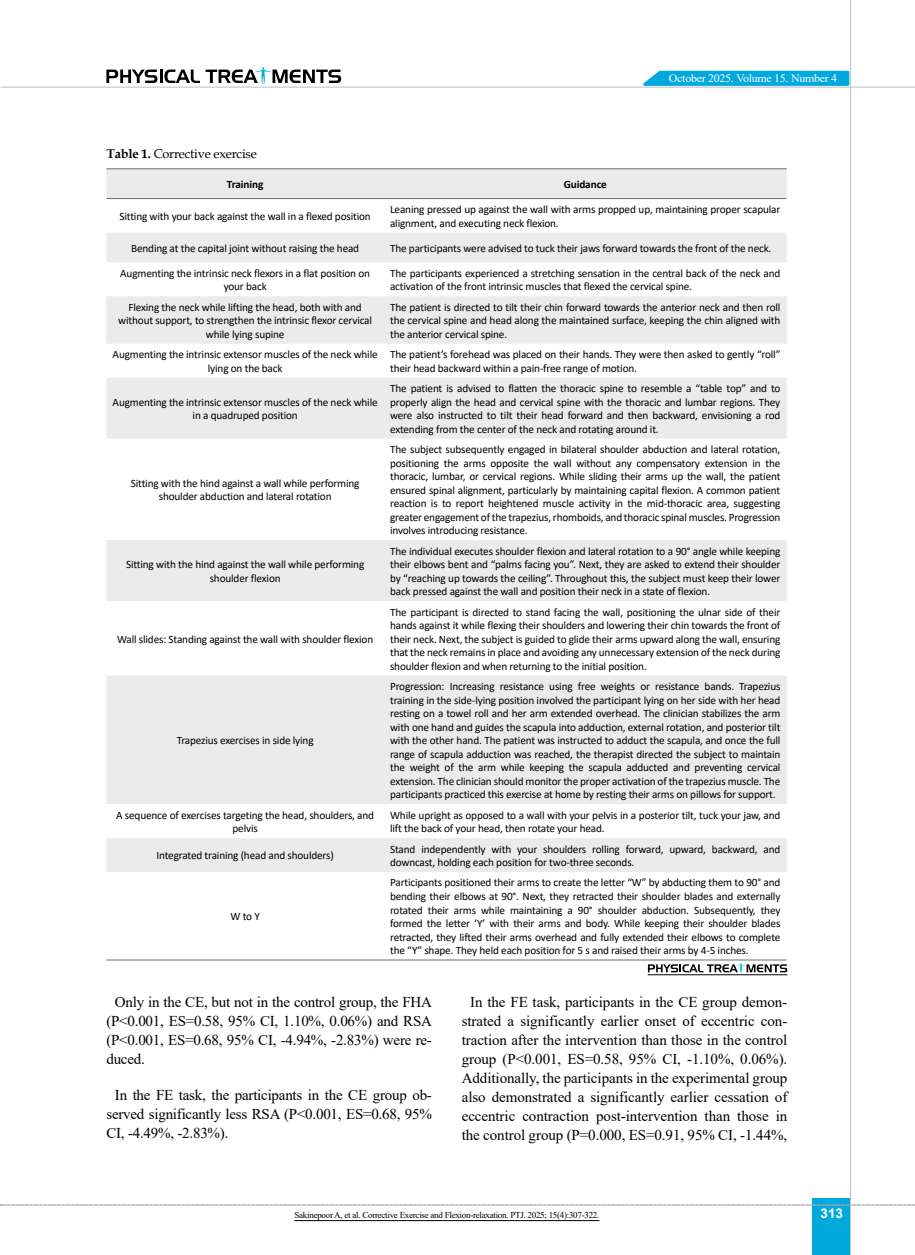
<style>
.page{position:relative;width:915px;height:1255px;background:#fff}
.page>*{position:absolute;margin:0;border:0;box-sizing:border-box;transform-origin:0 0}
.t1{font:15px/19px "Times New Roman";letter-spacing:-.005em;color:#000;text-align:justify}
.t2{font:700 13.5px "Arial";color:#fff}
.t3{font:12.75px "Book Antiqua";letter-spacing:-.015em;color:#000}
.t4{font:11.4px "Times New Roman";letter-spacing:-.025em;color:#fff;scale:1.05 1}
.t5{font:11.25px/13.5px "Calibri";letter-spacing:-.015em;color:#000;text-align:center}
.t6{font:700 11.25px "Calibri";letter-spacing:-.01em;color:#000}
.t7{font:9px "Times New Roman";letter-spacing:-.03em;color:#000}
.s1{font-weight:700}
</style>
<div class="page">
<div style="left:812px;top:1198px;width:38px;height:56px;background:#00a9dd"></div>
<hr style="left:849px;top:0;width:1px;height:1254px;background:#c2c4c6">
<hr style="left:0;top:87px;width:914px;height:1px;background:#c2c4c6">
<svg style="left:635px;top:69px;width:215px;height:18px;background:#36bae3"></svg>
<svg style="left:106px;top:67px;width:235px;height:17px"></svg>
<svg style="left:1px;top:1204px;width:914px;height:1px"></svg>
<svg style="left:106px;top:169px;width:680px;height:703px;fill:#ebebec"></svg>
<hr style="left:106px;top:959px;width:278px;height:1px;background:#6d6e71">
<hr style="left:384px;top:959px;width:402px;height:1px;background:#6d6e71">
<hr style="left:106px;top:168px;width:278px;height:1px;background:#6d6e71">
<hr style="left:384px;top:168px;width:402px;height:1px;background:#6d6e71">
<hr style="left:106px;top:198px;width:278px;height:1px;background:#6d6e71">
<hr style="left:384px;top:198px;width:402px;height:1px;background:#6d6e71">
<svg style="left:647px;top:963px;width:140px;height:9px"></svg>
<hr style="left:647px;top:974px;width:140px;height:1px;background:#000">
<hr style="left:294px;top:1220px;width:305px;height:1px;background:#000">
<p class="t4" style="left:668px;top:70px;width:162px">October 2025. Volume 15. Number 4</p>
<p class="t3" style="left:106px;top:145px;width:152px"><span class="s1">Table 1.</span> Corrective exercise</p>
<p class="t6" style="left:227px;top:176px;width:38px">Training</p>
<p class="t6" style="left:563px;top:176px;width:45px">Guidance</p>
<p class="t5" style="left:119px;top:209px;width:253px">Sitting with your back against the wall in a flexed position</p>
<p class="t5" style="left:390px;top:202px;width:391px;text-align:left">Leaning pressed up against the wall with arms propped up, maintaining proper scapular alignment, and executing neck flexion.</p>
<p class="t5" style="left:131px;top:241px;width:229px">Bending at the capital joint without raising the head</p>
<p class="t5" style="left:390px;top:241px;width:383px">The participants were advised to tuck their jaws forward towards the front of the neck.</p>
<p class="t5" style="left:120px;top:266px;width:251px">Augmenting the intrinsic neck flexors in a flat position on your back</p>
<p class="t5" style="left:390px;top:266px;width:392px;text-align:left">The participants experienced a stretching sensation in the central back of the neck and activation of the front intrinsic muscles that flexed the cervical spine.</p>
<p class="t5" style="left:118px;top:300px;width:255px">Flexing the neck while lifting the head, both with and without support, to strengthen the intrinsic flexor cervical while lying supine</p>
<p class="t5" style="left:390px;top:300px;width:392px;text-align:justify">The patient is directed to tilt their chin forward towards the anterior neck and then roll the cervical spine and head along the maintained surface, keeping the chin aligned with the anterior cervical spine.</p>
<p class="t5" style="left:113px;top:347px;width:266px">Augmenting the intrinsic extensor muscles of the neck while lying on the back</p>
<p class="t5" style="left:390px;top:347px;width:391px;text-align:left">The patient’s forehead was placed on their hands. They were then asked to gently “roll” their head backward within a pain-free range of motion.</p>
<p class="t5" style="left:113px;top:395px;width:266px">Augmenting the intrinsic extensor muscles of the neck while in a quadruped position</p>
<p class="t5" style="left:390px;top:381px;width:392px;text-align:justify">The patient is advised to flatten the thoracic spine to resemble a “table top” and to properly align the head and cervical spine with the thoracic and lumbar regions. They were also instructed to tilt their head forward and then backward, envisioning a rod extending from the center of the neck and rotating around it.</p>
<p class="t5" style="left:131px;top:476px;width:230px">Sitting with the hind against a wall while performing shoulder abduction and lateral rotation</p>
<p class="t5" style="left:126px;top:557px;width:240px">Sitting with the hind against the wall while performing shoulder flexion</p>
<p class="t5" style="left:117px;top:631px;width:258px">Wall slides: Standing against the wall with shoulder flexion</p>
<p class="t5" style="left:177px;top:733px;width:138px">Trapezius exercises in side lying</p>
<p class="t5" style="left:390px;top:442px;width:392px;text-align:justify">The subject subsequently engaged in bilateral shoulder abduction and lateral rotation, positioning the arms opposite the wall without any compensatory extension in the thoracic, lumbar, or cervical regions. While sliding their arms up the wall, the patient ensured spinal alignment, particularly by maintaining capital flexion. A common patient reaction is to report heightened muscle activity in the mid-thoracic area, suggesting greater engagement of the trapezius, rhomboids, and thoracic spinal muscles. Progression involves introducing resistance.</p>
<p class="t5" style="left:390px;top:544px;width:391px;text-align:justify">The individual executes shoulder flexion and lateral rotation to a 90° angle while keeping their elbows bent and “palms facing you”. Next, they are asked to extend their shoulder by “reaching up towards the ceiling”. Throughout this, the subject must keep their lower back pressed against the wall and position their neck in a state of flexion.</p>
<p class="t5" style="left:390px;top:604px;width:392px;text-align:justify">The participant is directed to stand facing the wall, positioning the ulnar side of their hands against it while flexing their shoulders and lowering their chin towards the front of their neck. Next, the subject is guided to glide their arms upward along the wall, ensuring that the neck remains in place and avoiding any unnecessary extension of the neck during shoulder flexion and when returning to the initial position.</p>
<p class="t5" style="left:390px;top:679px;width:392px;text-align:justify">Progression: Increasing resistance using free weights or resistance bands. Trapezius training in the side-lying position involved the participant lying on her side with her head resting on a towel roll and her arm extended overhead. The clinician stabilizes the arm with one hand and guides the scapula into adduction, external rotation, and posterior tilt with the other hand. The patient was instructed to adduct the scapula, and once the full range of scapula adduction was reached, the therapist directed the subject to maintain the weight of the arm while keeping the scapula adducted and preventing cervical extension. The clinician should monitor the proper activation of the trapezius muscle. The participants practiced this exercise at home by resting their arms on pillows for support.</p>
<p class="t5" style="left:116px;top:807px;width:259px">A sequence of exercises targeting the head, shoulders, and pelvis</p>
<p class="t5" style="left:390px;top:807px;width:392px;text-align:left">While upright as opposed to a wall with your pelvis in a posterior tilt, tuck your jaw, and lift the back of your head, then rotate your head.</p>
<p class="t5" style="left:156px;top:848px;width:179px">Integrated training (head and shoulders)</p>
<p class="t5" style="left:390px;top:841px;width:392px;text-align:left">Stand independently with your shoulders rolling forward, upward, backward, and downcast, holding each position for two-three seconds.</p>
<p class="t5" style="left:230px;top:909px;width:31px">W to Y</p>
<p class="t5" style="left:390px;top:875px;width:392px;text-align:justify">Participants positioned their arms to create the letter “W” by abducting them to 90° and bending their elbows at 90°. Next, they retracted their shoulder blades and externally rotated their arms while maintaining a 90° shoulder abduction. Subsequently, they formed the letter ‘Y’ with their arms and body. While keeping their shoulder blades retracted, they lifted their arms overhead and fully extended their elbows to complete the “Y” shape. They held each position for 5 s and raised their arms by 4-5 inches.</p>
<h1 class="t1" style="left:106px;top:991px;width:327px;text-indent:9px">Only in the CE, but not in the control group, the FHA (P&lt;0.001, ES=0.58, 95% CI, 1.10%, 0.06%) and RSA (P&lt;0.001, ES=0.68, 95% CI, -4.94%, -2.83%) were re&shy;duced.</h1>
<h1 class="t1" style="left:106px;top:1084px;width:327px;text-indent:9px">In the FE task, the participants in the CE group ob&shy;served significantly less RSA (P&lt;0.001, ES=0.68, 95% CI, -4.49%, -2.83%).</h1>
<p class="t1" style="left:461px;top:991px;width:327px;text-align:center">In the FE task, participants in the CE group demon&shy;strated a significantly earlier onset of eccentric con&shy;traction after the intervention than those in the control group (P&lt;0.001, ES=0.58, 95% CI, -1.10%, 0.06%).<br>Additionally, the participants in the experimental group also demonstrated a significantly earlier cessation of eccentric contraction post-intervention than those in the control group (P=0.000, ES=0.91, 95% CI, -1.44%,</p>
<p class="t7" style="left:294px;top:1208px;width:306px">Sakinepoor A, et al. Corrective Exercise and Flexion-relaxation. PTJ. 2025; 15(4):307-322.</p>
<p class="t2" style="left:820px;top:1203px;width:24px">313</p>
</div>
